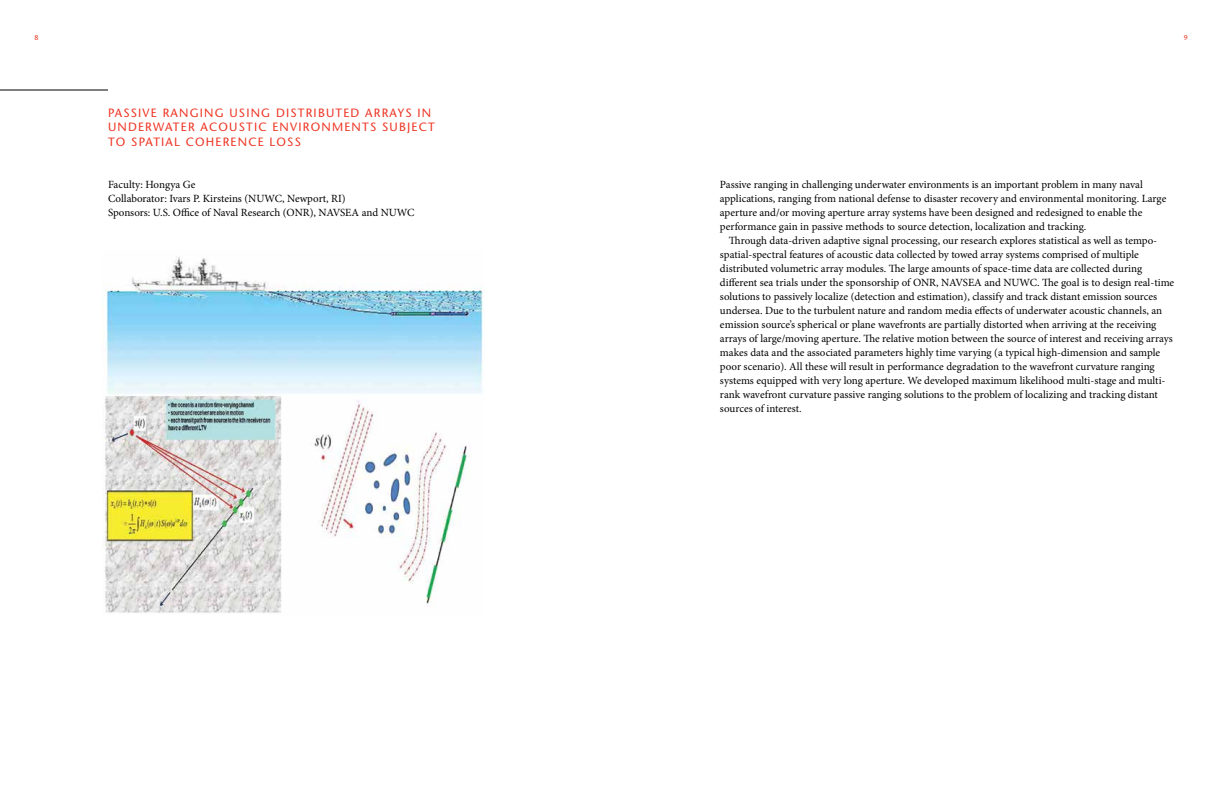
<style>
.page{position:relative;width:1224px;height:792px;background:#fff}
.page>*{position:absolute;margin:0;border:0;box-sizing:border-box;transform-origin:0 0}
.t1{font:500 12px/14.4px "Stone Sans Std";letter-spacing:.1em;color:#ee3524}
.t2{font:11px/14px "Minion Pro";color:#000}
.t3{font:500 7px "Stone Sans Std";color:#ee3524}
</style>
<div class="page">
<hr style="left:0;top:90px;width:108px;height:1px;background:#000">
<img style="left:103px;top:256px;width:381px;height:357px">
<p class="t3" style="left:35px;top:34px;width:6px">8</p>
<p class="t3" style="left:1184px;top:34px;width:6px">9</p>
<p class="t1" style="left:108px;top:105px;width:328px">PASSIVE RANGING USING DISTRIBUTED ARRAYS IN<br>UNDERWATER ACOUSTIC ENVIRONMENTS SUBJECT<br>TO SPATIAL COHERENCE LOSS</p>
<p class="t2" style="left:108px;top:178px;width:308px">Faculty: Hongya Ge<br>Collaborator: Ivars P. Kirsteins (NUWC, Newport, RI)<br>Sponsors: U.S. Office of Naval Research (ONR), NAVSEA and NUWC</p>
<p class="t2" style="left:720px;top:178px;width:448px">Passive ranging in challenging underwater environments is an important problem in many naval applications, ranging from national defense to disaster recovery and environmental monitoring. Large aperture and/or moving aperture array systems have been designed and redesigned to enable the performance gain in passive methods to source detection, localization and tracking.</p>
<p class="t2" style="left:720px;top:234px;width:456px;text-indent:9px">Through data-driven adaptive signal processing, our research explores statistical as well as tempo&shy;spatial-spectral features of acoustic data collected by towed array systems comprised of multiple distributed volumetric array modules. The large amounts of space-time data are collected during different sea trials under the sponsorship of ONR, NAVSEA and NUWC. The goal is to design real-time solutions to passively localize (detection and estimation), classify and track distant emission sources undersea. Due to the turbulent nature and random media effects of underwater acoustic channels, an emission source’s spherical or plane wavefronts are partially distorted when arriving at the receiving arrays of large/moving aperture. The relative motion between the source of interest and receiving arrays makes data and the associated parameters highly time varying (a typical high-dimension and sample poor scenario). All these will result in performance degradation to the wavefront curvature ranging systems equipped with very long aperture. We developed maximum likelihood multi-stage and multi&shy;rank wavefront curvature passive ranging solutions to the problem of localizing and tracking distant sources of interest.</p>
</div>
